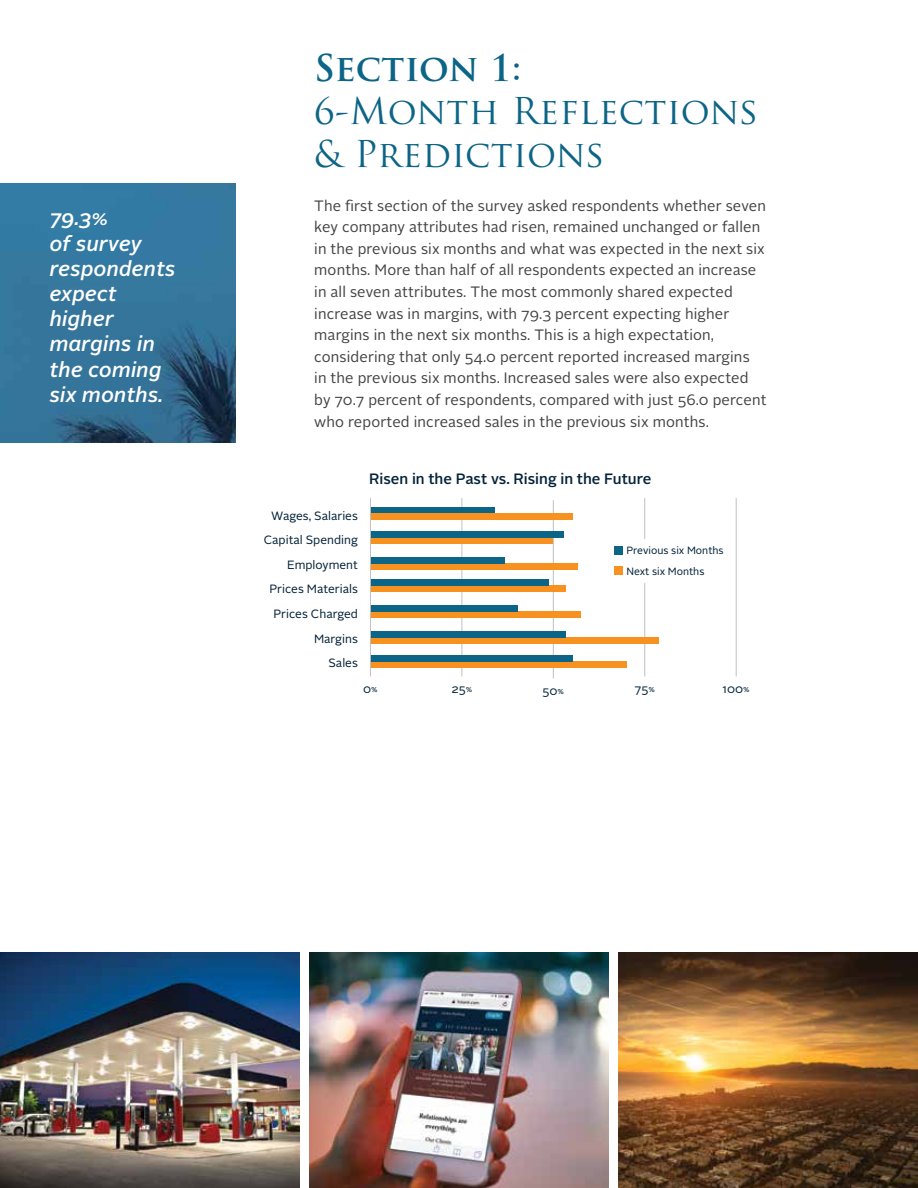
<style>
.page{position:relative;width:918px;height:1188px;background:#fff}
.page>*{position:absolute;margin:0;border:0;box-sizing:border-box;transform-origin:0 0}
.t1{font:36px/43.2px "Trajan Pro";letter-spacing:.01em;color:#0c6486}
.t2{font:700 36px "Trajan Pro";letter-spacing:.005em;color:#0c6486}
.t3{font:italic 500 21px/25.2px "Alright Sans";letter-spacing:.01em;color:#fff}
.t4{font:15px/21.6px "Alright Sans";letter-spacing:.01em;color:#424243}
.t5{font:500 15px "Alright Sans";color:#042339}
.t6{font:12px/24.6px "Alright Sans";color:#042339;text-align:right}
.t7{font:10.5px/20.2px "Alright Sans";color:#042339}
.s1{font-size:9px}
</style>
<div class="page">
<img style="left:0;top:184px;width:235px;height:259px">
<hr style="left:644px;top:498px;width:1px;height:178px;background:#bec1c3">
<div style="left:604px;top:539px;width:116px;height:44px;background:#fff"></div>
<div style="left:614px;top:546px;width:9px;height:9px;background:#0c6486"></div>
<div style="left:614px;top:566px;width:9px;height:9px;background:#f79220"></div>
<hr style="left:462px;top:498px;width:1px;height:178px;background:#bec1c3">
<hr style="left:553px;top:500px;width:1px;height:179px;background:#bec1c3">
<hr style="left:736px;top:498px;width:1px;height:178px;background:#bec1c3">
<div style="left:371px;top:508px;width:124px;height:6px;background:#0c6486"></div>
<div style="left:371px;top:514px;width:202px;height:6px;background:#f79220"></div>
<div style="left:371px;top:537px;width:182px;height:6px;background:#f79220"></div>
<div style="left:371px;top:564px;width:207px;height:6px;background:#f79220"></div>
<div style="left:371px;top:585px;width:195px;height:6px;background:#f79220"></div>
<div style="left:371px;top:612px;width:210px;height:6px;background:#f79220"></div>
<div style="left:371px;top:638px;width:288px;height:6px;background:#f79220"></div>
<div style="left:371px;top:531px;width:193px;height:6px;background:#0c6486"></div>
<div style="left:371px;top:558px;width:134px;height:6px;background:#0c6486"></div>
<div style="left:371px;top:606px;width:147px;height:6px;background:#0c6486"></div>
<div style="left:371px;top:579px;width:178px;height:6px;background:#0c6486"></div>
<div style="left:371px;top:632px;width:195px;height:6px;background:#0c6486"></div>
<div style="left:371px;top:662px;width:256px;height:6px;background:#f79220"></div>
<div style="left:371px;top:656px;width:202px;height:6px;background:#0c6486"></div>
<hr style="left:370px;top:498px;width:1px;height:178px;background:#bec1c3">
<img style="left:619px;top:953px;width:299px;height:235px">
<img style="left:309px;top:953px;width:300px;height:235px">
<img style="left:0;top:953px;width:299px;height:235px">
<h2 class="t3" style="left:50px;top:206px;width:127px">79.3%<br>of survey respondents expect higher margins in the coming six months.</h2>
<h1 class="t2" style="left:314px;top:46px;width:208px">SECTION 1:</h1>
<h1 class="t1" style="left:314px;top:89px;width:446px">6-Month Reflections &amp; Predictions</h1>
<p class="t4" style="left:314px;top:195px;width:454px">The first section of the survey asked respondents whether seven key company attributes had risen, remained unchanged or fallen in the previous six months and what was expected in the next six months. More than half of all respondents expected an increase in all seven attributes. The most commonly shared expected increase was in margins, with 79.3 percent expecting higher margins in the next six months. This is a high expectation, considering that only 54.0 percent reported increased margins<br>in the previous six months. Increased sales were also expected by 70.7 percent of respondents, compared with just 56.0 percent who reported increased sales in the previous six months.</p>
<p class="t6" style="left:264px;top:503px;width:96px">Wages, Salaries<br>Capital Spending<br>Employment<br>Prices Materials<br>Prices Charged<br>Margins<br>Sales</p>
<p class="t5" style="left:369px;top:468px;width:284px">Risen in the Past vs. Rising in the Future</p>
<p class="t7" style="left:626px;top:541px;width:99px">Previous six Months<br>Next six Months</p>
<p class="t6" style="left:363px;top:677px;width:16px">0<span class="s1">%</span></p>
<p class="t6" style="left:543px;top:679px;width:23px">50<span class="s1">%</span></p>
<p class="t6" style="left:723px;top:677px;width:29px">100<span class="s1">%</span></p>
<p class="t6" style="left:452px;top:677px;width:22px">25<span class="s1">%</span></p>
<p class="t6" style="left:635px;top:677px;width:22px">75<span class="s1">%</span></p>
</div>
